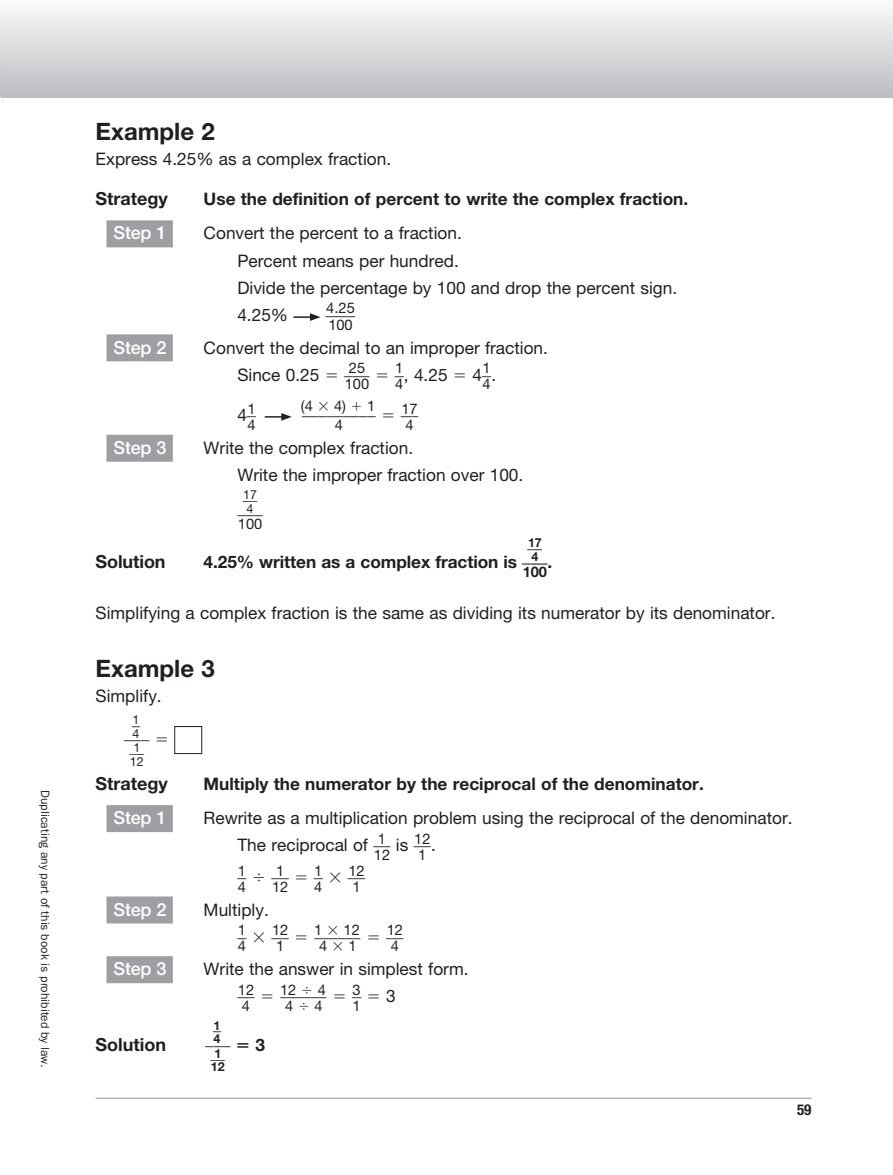
<style>
.page{position:relative;width:893px;height:1175px;background:#fff}
.page>*{position:absolute;margin:0;border:0;box-sizing:border-box;transform-origin:0 0}
.t1{font:700 24px "Helvetica Neue LT Std";color:#231f20}
.t2{font:700 20.7px "Helvetica Neue LT Std";color:#231f20;scale:.82 1}
.t3{font:700 18px "Helvetica Neue LT Std";color:#231f20}
.t4{font:500 18px "Helvetica Neue LT Std";letter-spacing:-.015em;color:#fff}
.t5{font:700 17.55px "Helvetica Neue LT Std";color:#231f20;scale:.56 1}
.t6{font:17.55px "Helvetica Neue LT Std";color:#231f20;scale:.44 1}
.t7{font:700 17.55px "Helvetica Neue LT Std";color:#231f20;scale:.44 1}
.t8{font:17.25px/27.2px "Helvetica Neue LT Std";color:#231f20}
.t9{font:700 17.25px "Helvetica Neue LT Std";color:#231f20}
.t10{font:17.25px "Helvetica Neue LT Std";color:#231f20;scale:.53 1}
.t11{font:17.25px "Helvetica Neue LT Std";color:#231f20;scale:.89 1}
.t12{font:17.25px "Helvetica Neue LT Std";color:#231f20;scale:.95 1}
.t13{font:17.25px "Helvetica Neue LT Std";color:#231f20;scale:.67 1}
.t14{font:17.25px "Helvetica Neue LT Std";color:#231f20;scale:.86 1}
.t15{font:700 17.25px "Math Pi One";color:#231f20}
.t16{font:700 condensed 15px "Helvetica Neue LT Std";color:#231f20}
.t17{font:14.7px/16px "Helvetica Neue LT Std";color:#231f20}
.t18{font:14.7px "Helvetica Neue LT Std";color:#231f20;scale:.67 1}
.t19{font:700 14.7px "Helvetica Neue LT Std";color:#231f20;scale:.67 1}
.t20{font:700 14.7px "Helvetica Neue LT Std";color:#231f20}
.t21{font:12.45px "Helvetica Neue LT Std";color:#231f20}
.t22{font:700 12.45px "Helvetica Neue LT Std";color:#231f20}
.t23{font:12px "ITC Franklin Gothic Std";color:#231f20}
.s1{font-size:14.7px}
.s2{font-size:12.45px}
.s3{font-family:"Helvetica Neue LT Std"}
</style>
<div class="page">
<hr style="left:96px;top:1098px;width:715px;height:1px;background:#939598">
<div style="left:1px;top:0;width:891px;height:97px;background:linear-gradient(to bottom,#fafafb,#bdbec1)"></div>
<div style="left:106px;top:220px;width:67px;height:27px;background:#9d9fa2"></div>
<div style="left:106px;top:334px;width:67px;height:27px;background:#9d9fa2"></div>
<div style="left:106px;top:435px;width:67px;height:27px;background:#9d9fa2"></div>
<div style="left:106px;top:805px;width:67px;height:27px;background:#9d9fa2"></div>
<div style="left:106px;top:896px;width:67px;height:27px;background:#9d9fa2"></div>
<div style="left:106px;top:956px;width:67px;height:27px;background:#9d9fa2"></div>
<svg style="left:293px;top:313px;width:27px;height:8px"></svg>
<svg style="left:265px;top:413px;width:27px;height:8px"></svg>
<div style="left:174px;top:726px;width:28px;height:28px;border:1px solid #231f20"></div>
<svg style="left:0;top:0;width:2px;height:97px"></svg>
<p class="t23" style="left:52px;top:790px;width:279px;rotate:90deg">Duplicating any part of this book is prohibited by law.</p>
<h1 class="t1" style="left:96px;top:116px;width:121px">Example 2</h1>
<p class="t8" style="left:96px;top:145px;width:294px">Express 4.25% as a complex fraction.</p>
<p class="t3" style="left:96px;top:187px;width:74px">Strategy</p>
<p class="t9" style="left:204px;top:188px;width:486px">Use the definition of percent to write the complex fraction.</p>
<p class="t4" style="left:114px;top:222px;width:54px">Step 1</p>
<p class="t8" style="left:237px;top:220px;width:438px;text-indent:-34px">Convert the percent to a fraction.<br>Percent means per hundred.<br>Divide the percentage by 100 and drop the percent sign.<br>4.25%</p>
<p class="t17" style="left:326px;top:300px;width:30px">4.25<br>100</p>
<p class="t14" style="left:326px;top:298px;width:36px">____</p>
<p class="t4" style="left:114px;top:336px;width:54px">Step 2</p>
<p class="t8" style="left:237px;top:334px;width:309px;text-indent:-34px">Convert the decimal to an improper fraction.<br>Since 0.25</p>
<p class="t17" style="left:345px;top:360px;width:26px">25<br>100</p>
<p class="t10" style="left:395px;top:358px;width:19px">_ _<span class="s1">1</span></p>
<p class="t8" style="left:404px;top:361px;width:45px">, 4.25</p>
<p class="t8" style="left:472px;top:355px;width:20px">4__<span class="s1">1</span></p>
<p class="t8" style="left:344px;top:355px;width:27px">___</p>
<p class="t17" style="left:482px;top:376px;width:10px">4</p>
<p class="t8" style="left:491px;top:361px;width:3px">.</p>
<p class="t17" style="left:395px;top:376px;width:10px">4</p>
<p class="t8" style="left:237px;top:395px;width:20px">4__<span class="s1">1</span></p>
<p class="t17" style="left:247px;top:417px;width:10px">4</p>
<p class="t17" style="left:301px;top:398px;width:47px">(4 ✓ 4)</p>
<p class="t12" style="left:302px;top:399px;width:79px">_________</p>
<p class="t17" style="left:367px;top:398px;width:10px">1</p>
<p class="t17" style="left:335px;top:417px;width:10px">4</p>
<p class="t17" style="left:401px;top:400px;width:18px">17<br>4</p>
<p class="t13" style="left:401px;top:399px;width:27px">___</p>
<p class="t4" style="left:114px;top:437px;width:54px">Step 3</p>
<p class="t8" style="left:237px;top:434px;width:284px;text-indent:-34px">Write the complex fraction.<br>Write the improper fraction over 100.</p>
<p class="t18" style="left:243px;top:486px;width:23px">___</p>
<p class="t21" style="left:243px;top:487px;width:15px">17</p>
<p class="t8" style="left:237px;top:494px;width:27px">___<span class="s2">4</span></p>
<p class="t17" style="left:238px;top:515px;width:26px">100</p>
<p class="t5" style="left:527px;top:531px;width:28px">___<span class="s2">17</span></p>
<p class="t2" style="left:522px;top:542px;width:32px">___<span class="s2">4</span></p>
<p class="t20" style="left:522px;top:563px;width:26px">100</p>
<p class="t9" style="left:547px;top:552px;width:6px">.</p>
<p class="t8" style="left:96px;top:599px;width:678px">Simplifying a complex fraction is the same as dividing its numerator by its denominator.</p>
<h1 class="t1" style="left:96px;top:654px;width:121px">Example 3</h1>
<p class="t8" style="left:96px;top:682px;width:65px">Simplify.</p>
<p class="t6" style="left:132px;top:708px;width:19px">_ _<span class="s2">1</span></p>
<p class="t21" style="left:132px;top:726px;width:8px">4</p>
<p class="t8" style="left:124px;top:719px;width:27px">___</p>
<p class="t18" style="left:129px;top:739px;width:23px">___<span class="s2">1</span></p>
<p class="t21" style="left:130px;top:754px;width:15px">12</p>
<p class="t3" style="left:96px;top:772px;width:74px">Strategy</p>
<p class="t9" style="left:204px;top:773px;width:501px">Multiply the numerator by the reciprocal of the denominator.</p>
<p class="t4" style="left:114px;top:807px;width:54px">Step 1</p>
<p class="t8" style="left:237px;top:804px;width:553px;text-indent:-34px">Rewrite as a multiplication problem using the reciprocal of the denominator.<br>The reciprocal of ___<sup>1</sup></p>
<p class="t3" style="left:96px;top:551px;width:72px">Solution</p>
<p class="t9" style="left:204px;top:552px;width:315px">4.25% written as a complex fraction is</p>
<p class="t17" style="left:414px;top:831px;width:18px">12<br>1</p>
<p class="t8" style="left:396px;top:825px;width:37px">is ___</p>
<p class="t8" style="left:431px;top:831px;width:3px">.</p>
<p class="t17" style="left:374px;top:847px;width:18px">12</p>
<p class="t10" style="left:237px;top:860px;width:99px">_ _<span class="s1">1</span> ✔ ___<span class="s1">1</span></p>
<p class="t17" style="left:238px;top:878px;width:10px">4</p>
<p class="t17" style="left:272px;top:878px;width:18px">12</p>
<p class="t10" style="left:314px;top:860px;width:99px">_ _<span class="s1">1</span> ✓ ___</p>
<p class="t17" style="left:314px;top:878px;width:10px">4</p>
<p class="t17" style="left:348px;top:862px;width:18px">12<br>1</p>
<p class="t4" style="left:114px;top:898px;width:54px">Step 2</p>
<p class="t8" style="left:237px;top:899px;width:53px;line-height:21px;text-indent:-34px">Multiply.<br>_ _<span class="s1">1</span> ✓ ___</p>
<p class="t17" style="left:238px;top:938px;width:10px">4</p>
<p class="t17" style="left:272px;top:922px;width:18px">12<br>1</p>
<p class="t11" style="left:314px;top:920px;width:53px"><span class="s1">1</span> ______</p>
<p class="t17" style="left:319px;top:922px;width:42px;text-align:center">✓ 12<br>4 ✓ 1</p>
<p class="t17" style="left:387px;top:922px;width:18px">12<br>4</p>
<p class="t13" style="left:386px;top:920px;width:27px">___</p>
<p class="t4" style="left:114px;top:958px;width:54px">Step 3</p>
<p class="t8" style="left:237px;top:958px;width:230px;line-height:21px;text-indent:-34px">Write the answer in simplest form. ___</p>
<p class="t10" style="left:352px;top:980px;width:19px">_ _<span class="s1">3</span></p>
<p class="t17" style="left:352px;top:998px;width:10px">1</p>
<p class="t17" style="left:238px;top:982px;width:18px">12<br>4</p>
<p class="t17" style="left:280px;top:982px;width:47px">12✔ 4</p>
<p class="t8" style="left:386px;top:982px;width:11px">3</p>
<p class="t11" style="left:280px;top:980px;width:53px">______</p>
<p class="t17" style="left:285px;top:998px;width:39px">4 ✔ 4</p>
<p class="t3" style="left:96px;top:1033px;width:72px">Solution</p>
<p class="t7" style="left:213px;top:1013px;width:19px">_ _<span class="s2">1</span></p>
<p class="t22" style="left:213px;top:1031px;width:8px">4</p>
<p class="t9" style="left:205px;top:1028px;width:27px">___</p>
<p class="t19" style="left:210px;top:1044px;width:23px">___<span class="s2">1</span></p>
<p class="t22" style="left:211px;top:1059px;width:15px">12</p>
<p class="t15" style="left:236px;top:1037px;width:31px">5 <span class="s3">3</span></p>
<p class="t16" style="left:797px;top:1100px;width:16px">59</p>
</div>
